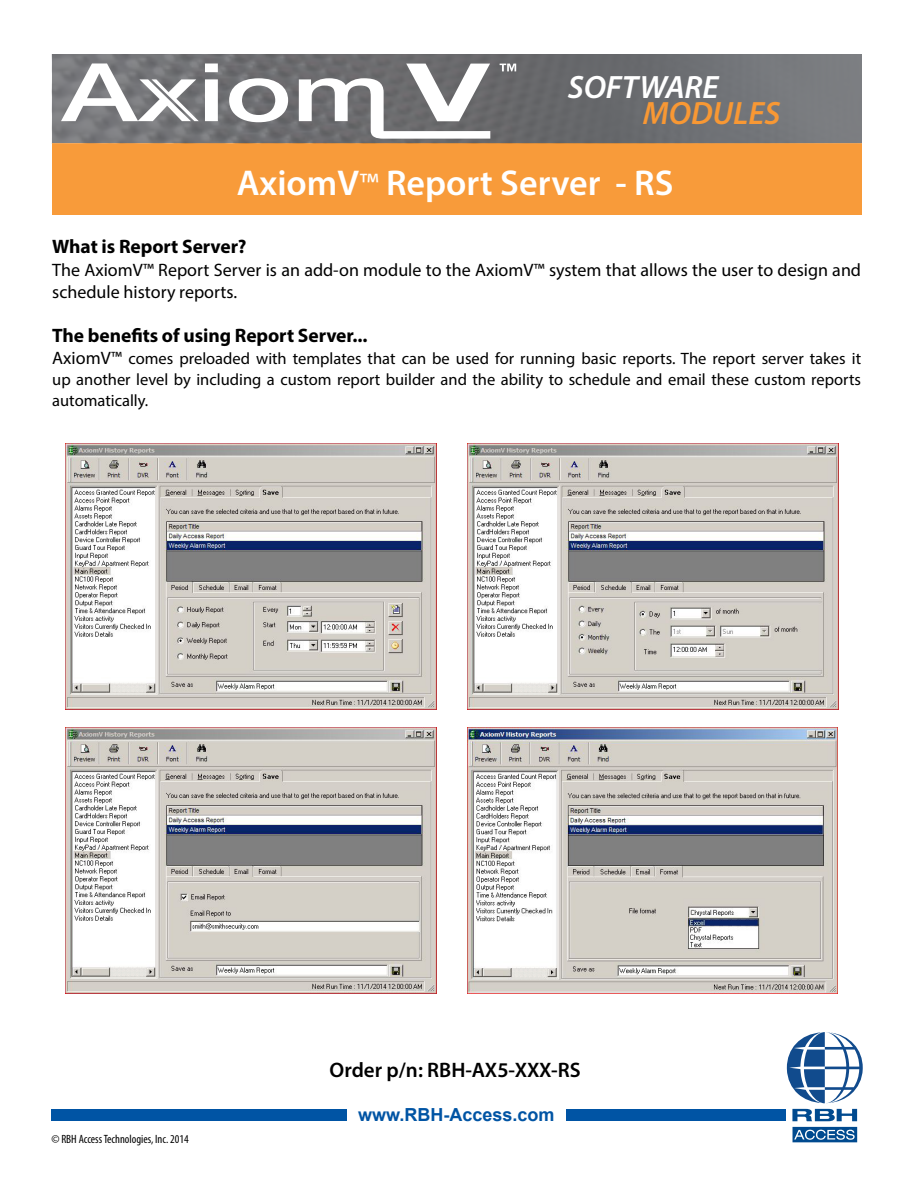
<style>
.page{position:relative;width:918px;height:1188px;background:#fff}
.page>*{position:absolute;margin:0;border:0;box-sizing:border-box;transform-origin:0 0}
.t1{font:600 36px "Myriad Pro";color:#fff}
.t2{font:italic 600 32.4px "Myriad Pro";color:#fff}
.t3{font:italic 600 32.4px "Myriad Pro";color:#f89834}
.t4{font:600 21px "Myriad Pro";color:#000}
.t5{font:700 19.5px "Myriad Pro";letter-spacing:-.005em;color:#000}
.t6{font:18px/22.5px "Myriad Pro";color:#000}
.Paragraph_Style_2_Co{font:700 18px "Arial";color:#0054a4}
.t7{font:16.5px/21px "Myriad Pro";color:#000;text-align:justify}
.Paragraph_Style_2{font:condensed 12px "Myriad Pro";color:#000}
.s1{font-weight:400;font-size:31.5px}
.s2{font-size:18px}
</style>
<div class="page">
<svg style="left:793px;top:1127px;width:64px;height:15px"></svg>
<svg style="left:787px;top:1032px;width:76px;height:71px"></svg>
<svg style="left:792px;top:1109px;width:65px;height:12px"></svg>
<div style="left:51px;top:1109px;width:296px;height:12px;background:#0054a4"></div>
<div style="left:566px;top:1109px;width:219px;height:12px;background:#0054a4"></div>
<div style="left:52px;top:143px;width:810px;height:72px;background:#f89b3a"></div>
<img style="left:52px;top:54px;width:810px;height:90px">
<svg style="left:205px;top:63px;width:13px;height:58px"></svg>
<svg style="left:229px;top:78px;width:59px;height:44px"></svg>
<svg style="left:500px;top:64px;width:16px;height:7px"></svg>
<svg style="left:61px;top:63px;width:138px;height:58px"></svg>
<svg style="left:299px;top:64px;width:191px;height:75px"></svg>
<img style="left:66px;top:443px;width:371px;height:267px">
<img style="left:467px;top:443px;width:372px;height:267px">
<img style="left:66px;top:727px;width:371px;height:267px">
<img style="left:467px;top:728px;width:371px;height:266px">
<p class="t2" style="left:568px;top:67px;width:152px">SOFTWARE</p>
<p class="t3" style="left:643px;top:92px;width:139px">MODULES</p>
<p class="t1" style="left:237px;top:160px;width:438px">AxiomV<span class="s1">™</span> Report Server - RS</p>
<p class="t5" style="left:52px;top:234px;width:196px">What is Report Server?</p>
<p class="t6" style="left:52px;top:258px;width:810px">The AxiomV™ Report Server is an add-on module to the AxiomV™ system that allows the user to design and schedule history reports.</p>
<p class="t5" style="left:52px;top:322px;width:317px">The benefits of using Report Server...</p>
<p class="t7" style="left:52px;top:348px;width:810px"><span class="s2">AxiomV™</span> comes preloaded with templates that can be used for running basic reports. The report server takes it up another level by including a custom report builder and the ability to schedule and email these custom reports automatically.</p>
<p class="t4" style="left:330px;top:1056px;width:253px">Order p/n: RBH-AX5-XXX-RS</p>
<p class="Paragraph_Style_2" style="left:51px;top:1131px;width:139px">© RBH Access Technologies, Inc. 2014</p>
<p class="Paragraph_Style_2_Co" style="left:358px;top:1102px;width:198px">www.RBH-Access.com</p>
</div>
